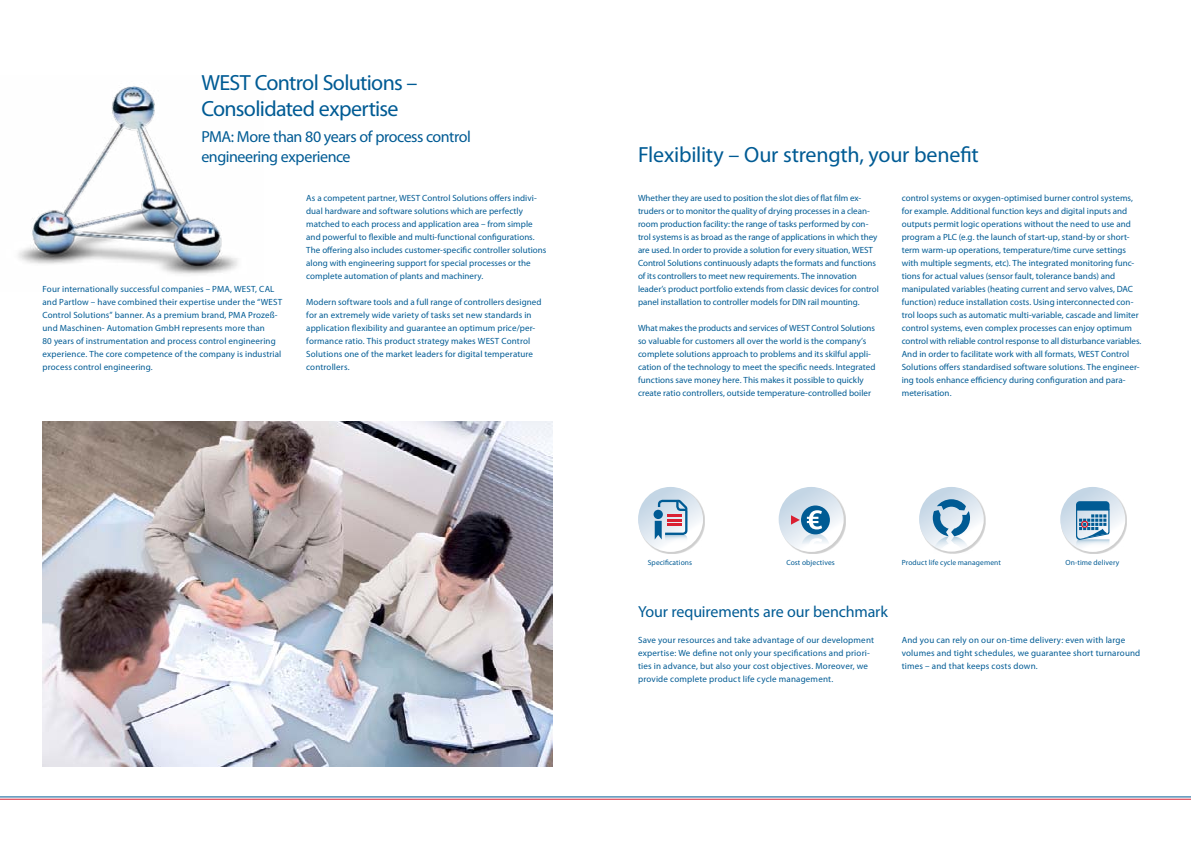
<style>
.page{position:relative;width:1191px;height:842px;background:#fff}
.page>*{position:absolute;margin:0;border:0;box-sizing:border-box;transform-origin:0 0}
.t1{font:22px/26px "Myriad Pro";letter-spacing:-.025em;color:#005b94}
.t2{font:16px/19.5px "Myriad Pro";letter-spacing:-.025em;color:#005b94}
.t3{font:9px/13px "Myriad Pro";letter-spacing:.005em;color:#005b94}
.t4{font:7.5px "Myriad Pro";letter-spacing:.01em;color:#005b94}
</style>
<div class="page">
<img style="left:43px;top:422px;width:510px;height:344px">
<hr style="left:0;top:799px;width:1191px;height:1px;background:#da2032">
<hr style="left:0;top:797px;width:1191px;height:1px;background:#005b94">
<img style="left:18px;top:86px;width:220px;height:189px">
<div style="left:780px;top:487px;width:65px;height:66px;background:#000;opacity:.2"></div>
<svg style="left:778px;top:487px;width:65px;height:65px"></svg>
<svg style="left:801px;top:505px;width:29px;height:29px"></svg>
<svg style="left:791px;top:510px;width:38px;height:35px"></svg>
<div style="left:920px;top:487px;width:65px;height:66px;background:#000;opacity:.2"></div>
<svg style="left:919px;top:487px;width:64px;height:65px"></svg>
<svg style="left:932px;top:499px;width:38px;height:55px"></svg>
<div style="left:639px;top:487px;width:65px;height:66px;background:#000;opacity:.2"></div>
<svg style="left:638px;top:487px;width:65px;height:65px"></svg>
<svg style="left:654px;top:500px;width:33px;height:46px"></svg>
<div style="left:1061px;top:487px;width:65px;height:66px;background:#000;opacity:.2"></div>
<svg style="left:1060px;top:487px;width:65px;height:65px"></svg>
<svg style="left:1076px;top:501px;width:33px;height:50px"></svg>
<h1 class="t1" style="left:201px;top:70px;width:218px">WEST Control Solutions –<br>Consolidated expertise</h1>
<h2 class="t2" style="left:201px;top:127px;width:271px">PMA: More than 80 years of process control engineering experience</h2>
<p class="t3" style="left:43px;top:282px;width:241px">Four internationally successful companies – PMA, WEST, CAL and Partlow – have combined their expertise under the “WEST Control Solutions” banner. As a premium brand, PMA Prozeß&shy;und Maschinen- Automation GmbH represents more than<br>80 years of instrumentation and process control engineering experience. The core competence of the company is industrial process control engineering.</p>
<p class="t3" style="left:306px;top:191px;width:242px">As a competent partner, WEST Control Solutions offers indivi&shy;dual hardware and software solutions which are perfectly matched to each process and application area – from simple and powerful to flexible and multi-functional configurations.<br>The offering also includes customer-specific controller solutions along with engineering support for special processes or the complete automation of plants and machinery.</p>
<p class="t3" style="left:306px;top:295px;width:237px">Modern software tools and a full range of controllers designed for an extremely wide variety of tasks set new standards in application flexibility and guarantee an optimum price/per&shy;formance ratio. This product strategy makes WEST Control Solutions one of the market leaders for digital temperature controllers.</p>
<h1 class="t1" style="left:638px;top:141px;width:342px">Flexibility – Our strength, your benefit</h1>
<p class="t3" style="left:638px;top:191px;width:242px">Whether they are used to position the slot dies of flat film ex&shy;truders or to monitor the quality of drying processes in a clean&shy;room production facility: the range of tasks performed by con&shy;trol systems is as broad as the range of applications in which they are used. In order to provide a solution for every situation, WEST Control Solutions continuously adapts the formats and functions of its controllers to meet new requirements. The innovation leader’s product portfolio extends from classic devices for control panel installation to controller models for DIN rail mounting.</p>
<p class="t3" style="left:638px;top:321px;width:239px">What makes the products and services of WEST Control Solutions so valuable for customers all over the world is the company’s complete solutions approach to problems and its skilful appli&shy;cation of the technology to meet the specific needs. Integrated functions save money here. This makes it possible to quickly create ratio controllers, outside temperature-controlled boiler</p>
<p class="t3" style="left:901px;top:191px;width:241px">control systems or oxygen-optimised burner control systems, for example. Additional function keys and digital inputs and outputs permit logic operations without the need to use and program a PLC (e.g. the launch of start-up, stand-by or short&shy;term warm-up operations, temperature/time curve settings with multiple segments, etc). The integrated monitoring func&shy;tions for actual values (sensor fault, tolerance bands) and manipulated variables (heating current and servo valves, DAC function) reduce installation costs. Using interconnected con&shy;trol loops such as automatic multi-variable, cascade and limiter control systems, even complex processes can enjoy optimum control with reliable control response to all disturbance variables.<br>And in order to facilitate work with all formats, WEST Control Solutions offers standardised software solutions. The engineer&shy;ing tools enhance efficiency during configuration and para&shy;meterisation.</p>
<p class="t4" style="left:648px;top:558px;width:46px">Specifications</p>
<p class="t4" style="left:786px;top:558px;width:50px">Cost objectives</p>
<p class="t4" style="left:902px;top:558px;width:100px">Product life cycle management</p>
<p class="t4" style="left:1065px;top:558px;width:55px">On-time delivery</p>
<h2 class="t2" style="left:638px;top:602px;width:251px">Your requirements are our benchmark</h2>
<p class="t3" style="left:638px;top:633px;width:237px">Save your resources and take advantage of our development expertise: We define not only your specifications and priori&shy;ties in advance, but also your cost objectives. Moreover, we provide complete product life cycle management.</p>
<p class="t3" style="left:901px;top:633px;width:240px">And you can rely on our on-time delivery: even with large volumes and tight schedules, we guarantee short turnaround times – and that keeps costs down.</p>
</div>
